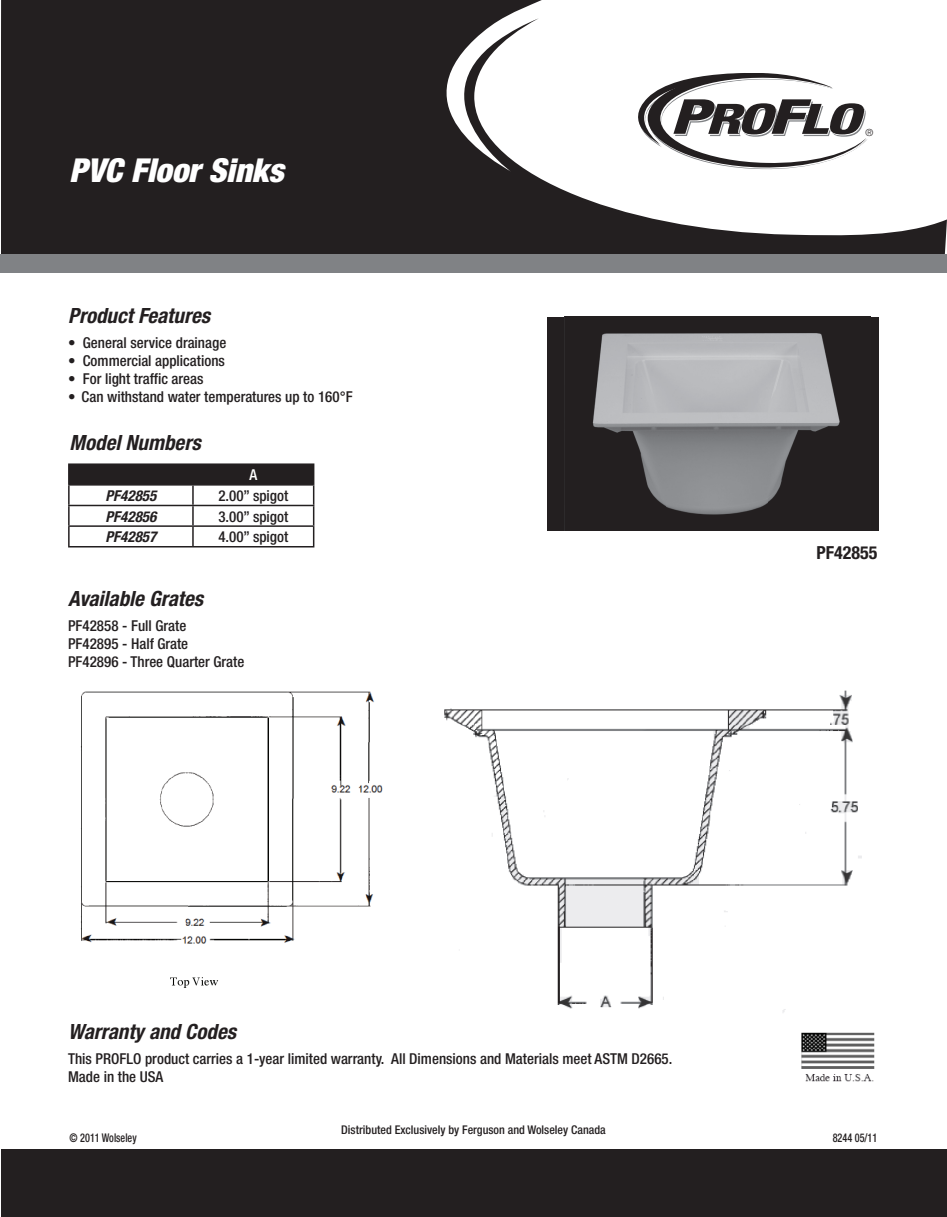
<style>
.page{position:relative;width:947px;height:1217px;background:#fff}
.page>*{position:absolute;margin:0;border:0;box-sizing:border-box;transform-origin:0 0}
.t1{font:italic 900 condensed 33px "Helvetica Neue";color:#fff}
.t2{font:italic 700 condensed 21px "Helvetica Neue";color:#231f20}
.t3{font:700 condensed 18px "Helvetica Neue";color:#231f20}
.t4{font:500 condensed 15px/18px "Helvetica Neue";color:#231f20}
.t5{font:italic 700 condensed 15px "Helvetica Neue";color:#231f20}
.t6{font:500 condensed 15px "Helvetica Neue";color:#fff}
.t7{font:500 condensed 12px "Helvetica Neue";color:#231f20}
.t8{font:500 condensed 12px "Helvetica Neue";color:#231f20;scale:.85 1}
.t9{font:300 9.75px "Helvetica";color:#231f20}
</style>
<div class="page">
<svg style="left:1px;top:0;width:945px;height:254px;fill:#231f20"></svg>
<div style="left:0;top:254px;width:946px;height:19px;background:#808285"></div>
<div style="left:1px;top:1148px;width:944px;height:67px;background:#231f20"></div>
<hr style="left:68px;top:463px;width:125px;height:2px;background:#231f20">
<hr style="left:193px;top:463px;width:121px;height:2px;background:#231f20">
<hr style="left:68px;top:546px;width:125px;height:1px;background:#231f20">
<hr style="left:193px;top:546px;width:121px;height:1px;background:#231f20">
<svg style="left:68px;top:464px;width:246px;height:82px"></svg>
<img style="left:801px;top:1032px;width:74px;height:50px">
<img style="left:444px;top:690px;width:417px;height:323px">
<img style="left:80px;top:691px;width:303px;height:296px">
<div style="left:547px;top:317px;width:331px;height:213px;background:#231f20"></div>
<img style="left:564px;top:317px;width:276px;height:213px">
<h1 class="t1" style="left:70px;top:150px;width:215px">PVC Floor Sinks</h1>
<h2 class="t2" style="left:68px;top:303px;width:143px">Product Features</h2>
<p class="t4" style="left:68px;top:333px;width:160px">• General service drainage</p>
<p class="t4" style="left:68px;top:351px;width:158px">• Commercial applications</p>
<p class="t4" style="left:68px;top:369px;width:137px">• For light traffic areas</p>
<p class="t4" style="left:68px;top:387px;width:286px">• Can withstand water temperatures up to 160°F</p>
<h2 class="t2" style="left:70px;top:430px;width:132px">Model Numbers</h2>
<p class="t6" style="left:249px;top:466px;width:9px">A</p>
<p class="t5" style="left:105px;top:486px;width:52px">PF42855</p>
<p class="t4" style="left:218px;top:486px;width:71px">2.00” spigot</p>
<p class="t5" style="left:105px;top:507px;width:52px">PF42856</p>
<p class="t4" style="left:218px;top:507px;width:71px">3.00” spigot</p>
<p class="t5" style="left:105px;top:527px;width:52px">PF42857</p>
<p class="t4" style="left:218px;top:527px;width:71px">4.00” spigot</p>
<h2 class="t2" style="left:68px;top:586px;width:136px">Available Grates</h2>
<p class="t4" style="left:68px;top:616px;width:178px">PF42858 - Full Grate<br>PF42895 - Half Grate<br>PF42896 - Three Quarter Grate</p>
<h2 class="t2" style="left:68px;top:1018px;width:169px">Warranty and Codes</h2>
<p class="t4" style="left:68px;top:1048px;width:605px">This PROFLO product carries a 1-year limited warranty. All Dimensions and Materials meet ASTM D2665.<br>Made in the USA</p>
<p class="t9" style="left:865px;top:126px;width:9px">®</p>
<p class="t3" style="left:816px;top:541px;width:62px">PF42855</p>
<p class="t7" style="left:341px;top:1122px;width:266px">Distributed Exclusively by Ferguson and Wolseley Canada</p>
<p class="t8" style="left:70px;top:1130px;width:80px">© 2011 Wolseley</p>
<p class="t8" style="left:832px;top:1130px;width:54px">8244 05/11</p>
</div>
